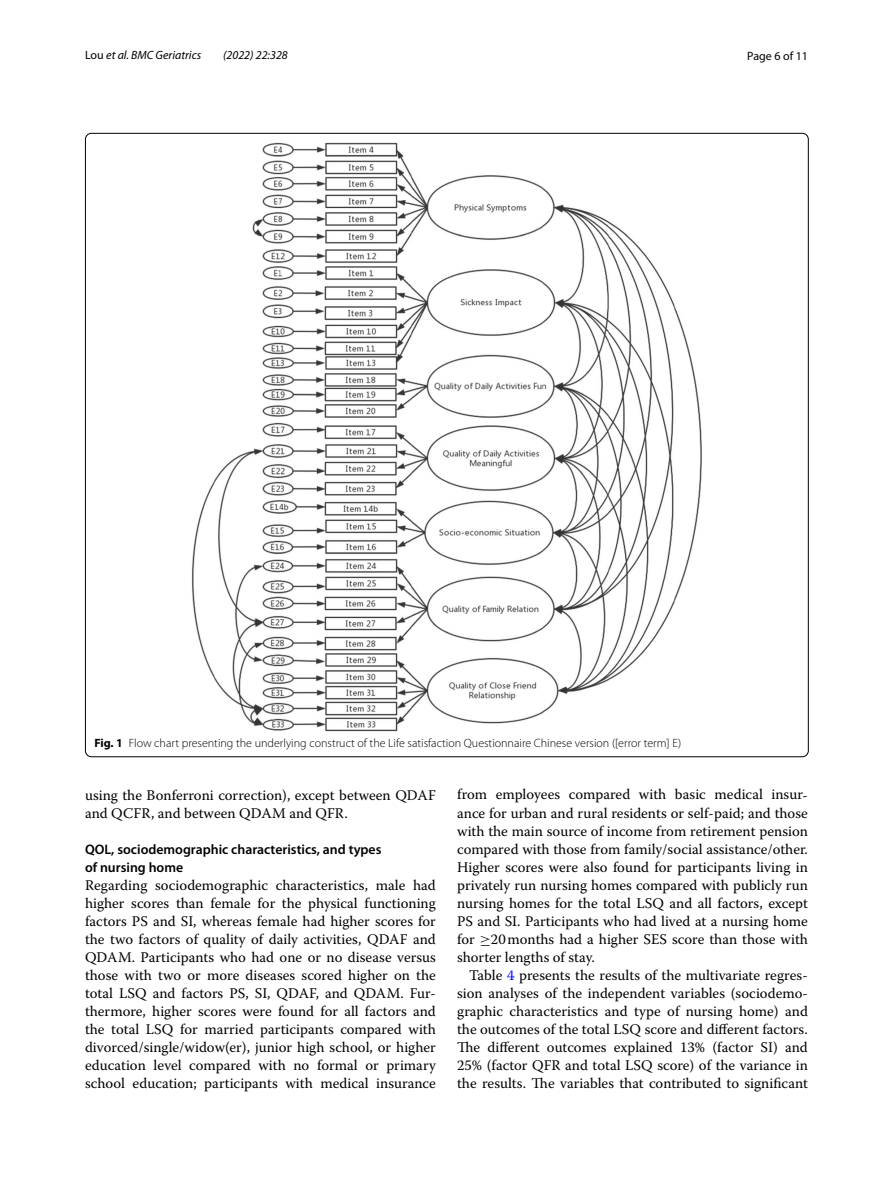
<style>
.page{position:relative;width:893px;height:1187px;background:#fff}
.page>*{position:absolute;margin:0;border:0;box-sizing:border-box;transform-origin:0 0}
.t1{font:14.7px/18px "Warnock Pro";color:#000;text-align:justify}
.t2{font:600 13.8px/18px "Myriad Pro";color:#000}
.t3{font:300 12px "Myriad Pro";color:#000}
.t4{font:italic 12px "Myriad Pro";color:#000}
.t5{font:12px "Myriad Pro";color:#000}
.s1{font-style:normal}
.s2{font-weight:700}
.s3{font-family:"MTSY"}
.s4{color:#00f}
</style>
<div class="page">
<img style="left:192px;top:142px;width:510px;height:589px">
<p class="t4" style="left:85px;top:48px;width:118px"><span class="s1">Lou</span> et al. BMC Geriatrics</p>
<p class="t4" style="left:223px;top:48px;width:66px">(2022) 22:328</p>
<p class="t5" style="left:747px;top:48px;width:62px">Page 6 of 11</p>
<p class="t3" style="left:94px;top:736px;width:588px"><span class="s2">Fig. 1</span> Flow chart presenting the underlying construct of the Life satisfaction Questionnaire Chinese version ([error term] E)</p>
<p class="t1" style="left:85px;top:785px;width:352px">using the Bonferroni correction), except between QDAF and QCFR, and between QDAM and QFR.</p>
<p class="t2" style="left:85px;top:839px;width:298px">QOL, sociodemographic characteristics, and types of nursing home</p>
<p class="t1" style="left:85px;top:875px;width:352px">Regarding sociodemographic characteristics, male had higher scores than female for the physical functioning factors PS and SI, whereas female had higher scores for the two factors of quality of daily activities, QDAF and QDAM. Participants who had one or no disease versus those with two or more diseases scored higher on the total LSQ and factors PS, SI, QDAF, and QDAM. Fur&shy;thermore, higher scores were found for all factors and the total LSQ for married participants compared with divorced/single/widow(er), junior high school, or higher education level compared with no formal or primary school education; participants with medical insurance</p>
<p class="t1" style="left:457px;top:785px;width:352px">from employees compared with basic medical insur&shy;ance for urban and rural residents or self-paid; and those with the main source of income from retirement pension compared with those from family/social assistance/other.<br>Higher scores were also found for participants living in privately run nursing homes compared with publicly run nursing homes for the total LSQ and all factors, except PS and SI. Participants who had lived at a nursing home for <span class="s3">≥</span>20months had a higher SES score than those with shorter lengths of stay.</p>
<p class="t1" style="left:457px;top:965px;width:352px;text-indent:12px">Table <span class="s4">4</span> presents the results of the multivariate regres&shy;sion analyses of the independent variables (sociodemo&shy;graphic characteristics and type of nursing home) and the outcomes of the total LSQ score and different factors.<br>The different outcomes explained 13% (factor SI) and 25% (factor QFR and total LSQ score) of the variance in the results. The variables that contributed to significant</p>
</div>
